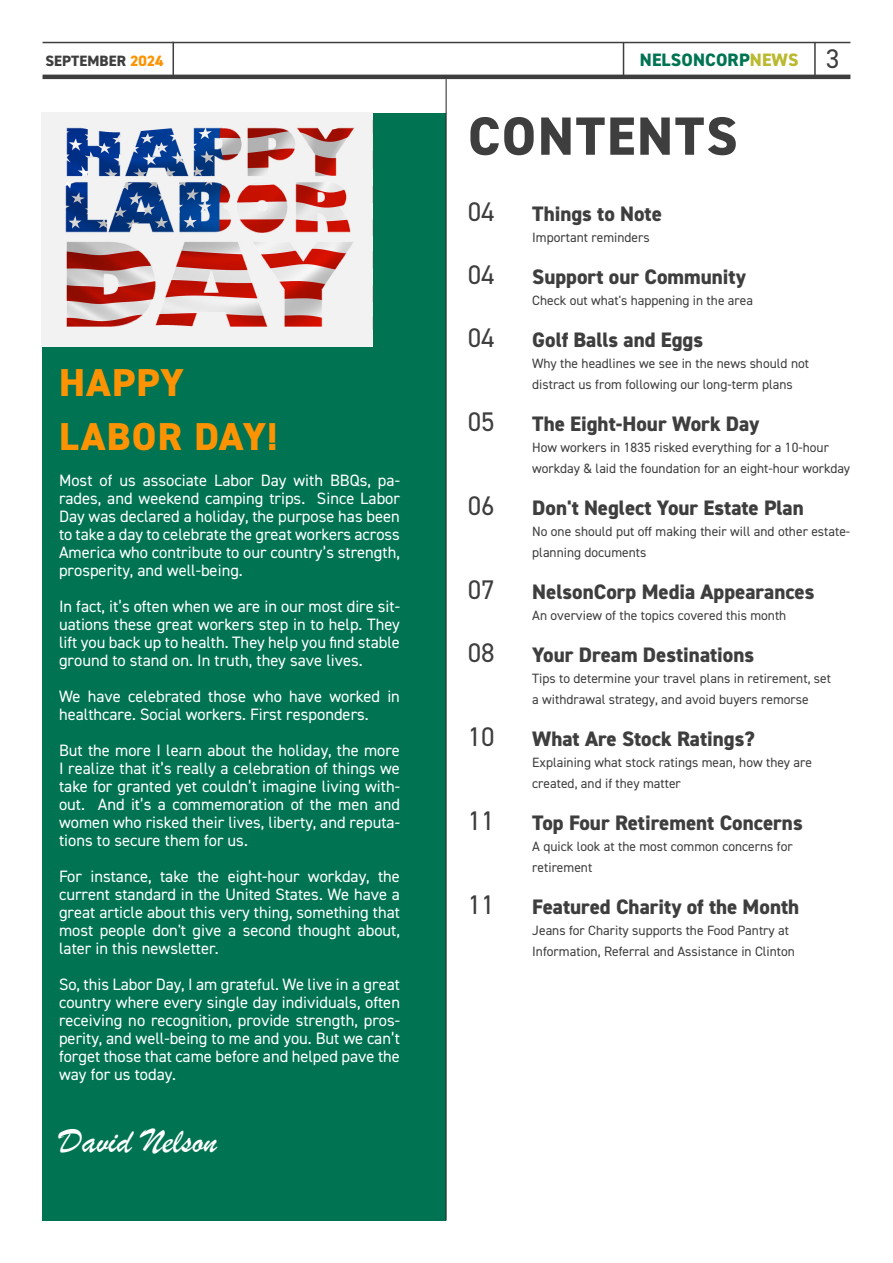
<style>
.page{position:relative;width:893px;height:1263px;background:#fff}
.page>*{position:absolute;margin:0;border:0;box-sizing:border-box;transform-origin:0 0}
._36pt_TITLE{font:800 54px "DIN2014";letter-spacing:.035em;color:#3e3e3f}
.Intro_text{font:800 39px "DIN2014";letter-spacing:.035em;color:#fd9302}
.Intro_text-2{font:36px "Brush Script";color:#fff}
.Page_number{font:27px "DIN2014";color:#3e3e3f}
.Page_number-2{font:800 21px "DIN2014";color:#3e3e3f}
.t1{font:800 18px "DIN2014";letter-spacing:.01em;color:#007452}
.Intro_text-3{font:16.5px/18px "DIN2014";color:#fff;text-align:justify}
.t2{font:800 15px "DIN2014";letter-spacing:.01em;color:#3e3e3f}
.Page_number-3{font:13.5px "DIN2014";color:#3e3e3f}
.Subtext{font:13.5px "DIN2014";color:#3e3e3f}
.s1{color:#fd9302}
.s2{color:#bbb930}
.s3{font-weight:400;font-size:27px;color:#3e3e3f}
</style>
<div class="page">
<div style="left:43px;top:113px;width:403px;height:1107px;background:#007452"></div>
<img style="left:42px;top:113px;width:331px;height:234px">
<hr style="left:43px;top:42px;width:807px;height:1px;background:#3e3e3f">
<hr style="left:623px;top:42px;width:1px;height:34px;background:#3e3e3f">
<hr style="left:814px;top:42px;width:2px;height:35px;background:#3e3e3f">
<hr style="left:172px;top:42px;width:2px;height:33px;background:#3e3e3f">
<hr style="left:446px;top:79px;width:1px;height:1141px;background:#231f20">
<hr style="left:43px;top:75px;width:807px;height:4px;background:#3e3e3f">
<p class="t2" style="left:45px;top:50px;width:120px">SEPTEMBER <span class="s1">2024</span></p>
<p class="t1" style="left:640px;top:48px;width:201px">NELSONCORP<span class="s2">NEWS</span> <span class="s3">3</span></p>
<p class="Intro_text" style="left:59px;top:357px;width:126px">HAPPY</p>
<p class="Intro_text" style="left:59px;top:411px;width:220px">LABOR DAY!</p>
<p class="Intro_text-3" style="left:59px;top:471px;width:342px">Most of us associate Labor Day with BBQs, pa&shy;rades, and weekend camping trips. Since Labor Day was declared a holiday, the purpose has been to take a day to celebrate the great workers across America who contribute to our country’s strength, prosperity, and well-being.</p>
<p class="Intro_text-3" style="left:59px;top:597px;width:342px">In fact, it’s often when we are in our most dire sit&shy;uations these great workers step in to help. They lift you back up to health. They help you find stable ground to stand on. In truth, they save lives.</p>
<p class="Intro_text-3" style="left:59px;top:687px;width:342px">We have celebrated those who have worked in healthcare. Social workers. First responders.</p>
<p class="Intro_text-3" style="left:59px;top:741px;width:342px">But the more I learn about the holiday, the more I realize that it’s really a celebration of things we take for granted yet couldn’t imagine living with&shy;out. And it’s a commemoration of the men and women who risked their lives, liberty, and reputa&shy;tions to secure them for us.</p>
<p class="Intro_text-3" style="left:59px;top:867px;width:342px">For instance, take the eight-hour workday, the current standard in the United States. We have a great article about this very thing, something that most people don't give a second thought about, later in this newsletter.</p>
<p class="Intro_text-3" style="left:59px;top:975px;width:342px">So, this Labor Day, I am grateful. We live in a great country where every single day individuals, often receiving no recognition, provide strength, pros&shy;perity, and well-being to me and you. But we can’t forget those that came before and helped pave the way for us today.</p>
<p class="Intro_text-2" style="left:59px;top:1119px;width:159px">David Nelson</p>
<p class="_36pt_TITLE" style="left:468px;top:100px;width:271px">CONTENTS</p>
<p class="Page_number" style="left:468px;top:195px;width:28px">04</p>
<p class="Page_number-2" style="left:532px;top:200px;width:131px">Things to Note</p>
<p class="Subtext" style="left:532px;top:229px;width:119px">Important reminders</p>
<p class="Page_number" style="left:468px;top:258px;width:28px">04</p>
<p class="Page_number-2" style="left:532px;top:263px;width:215px">Support our Community</p>
<p class="Subtext" style="left:532px;top:292px;width:222px">Check out what's happening in the area</p>
<p class="Page_number" style="left:468px;top:321px;width:28px">04</p>
<p class="Page_number-2" style="left:532px;top:326px;width:172px">Golf Balls and Eggs</p>
<p class="Page_number-3" style="left:532px;top:355px;width:278px">Why the headlines we see in the news should not</p>
<p class="Page_number-3" style="left:532px;top:376px;width:262px">distract us from following our long-term plans</p>
<p class="Page_number" style="left:468px;top:405px;width:28px">05</p>
<p class="Page_number-2" style="left:532px;top:410px;width:228px">The Eight-Hour Work Day</p>
<p class="Page_number-3" style="left:532px;top:439px;width:298px">How workers in 1835 risked everything for a 10-hour</p>
<p class="Page_number-3" style="left:532px;top:460px;width:319px">workday &amp; laid the foundation for an eight-hour workday</p>
<p class="Page_number" style="left:468px;top:489px;width:28px">06</p>
<p class="Page_number-2" style="left:532px;top:494px;width:273px">Don't Neglect Your Estate Plan</p>
<p class="Page_number-3" style="left:532px;top:523px;width:319px">No one should put off making their will and other estate-</p>
<p class="Page_number-3" style="left:532px;top:544px;width:116px">planning documents</p>
<p class="Page_number" style="left:468px;top:573px;width:28px">07</p>
<p class="Page_number-2" style="left:532px;top:578px;width:284px">NelsonCorp Media Appearances</p>
<p class="Page_number-3" style="left:532px;top:607px;width:256px">An overview of the topics covered this month</p>
<p class="Page_number" style="left:468px;top:636px;width:28px">08</p>
<p class="Page_number-2" style="left:532px;top:641px;width:223px">Your Dream Destinations</p>
<p class="Subtext" style="left:532px;top:670px;width:300px">Tips to determine your travel plans in retirement, set</p>
<p class="Subtext" style="left:532px;top:691px;width:278px">a withdrawal strategy, and avoid buyers remorse</p>
<p class="Page_number" style="left:468px;top:720px;width:28px">10</p>
<p class="Page_number-2" style="left:532px;top:725px;width:224px">What Are Stock Ratings?</p>
<p class="Page_number-3" style="left:532px;top:754px;width:281px">Explaining what stock ratings mean, how they are</p>
<p class="Page_number-3" style="left:532px;top:775px;width:150px">created, and if they matter</p>
<p class="Page_number" style="left:468px;top:804px;width:28px">11</p>
<p class="Page_number-2" style="left:532px;top:809px;width:272px">Top Four Retirement Concerns</p>
<p class="Page_number-3" style="left:532px;top:838px;width:262px">A quick look at the most common concerns for</p>
<p class="Page_number-3" style="left:532px;top:859px;width:62px">retirement</p>
<p class="Page_number" style="left:468px;top:888px;width:28px">11</p>
<p class="Page_number-2" style="left:532px;top:893px;width:268px">Featured Charity of the Month</p>
<p class="Subtext" style="left:532px;top:922px;width:258px">Jeans for Charity supports the Food Pantry at</p>
<p class="Subtext" style="left:532px;top:943px;width:264px">Information, Referral and Assistance in Clinton</p>
</div>
